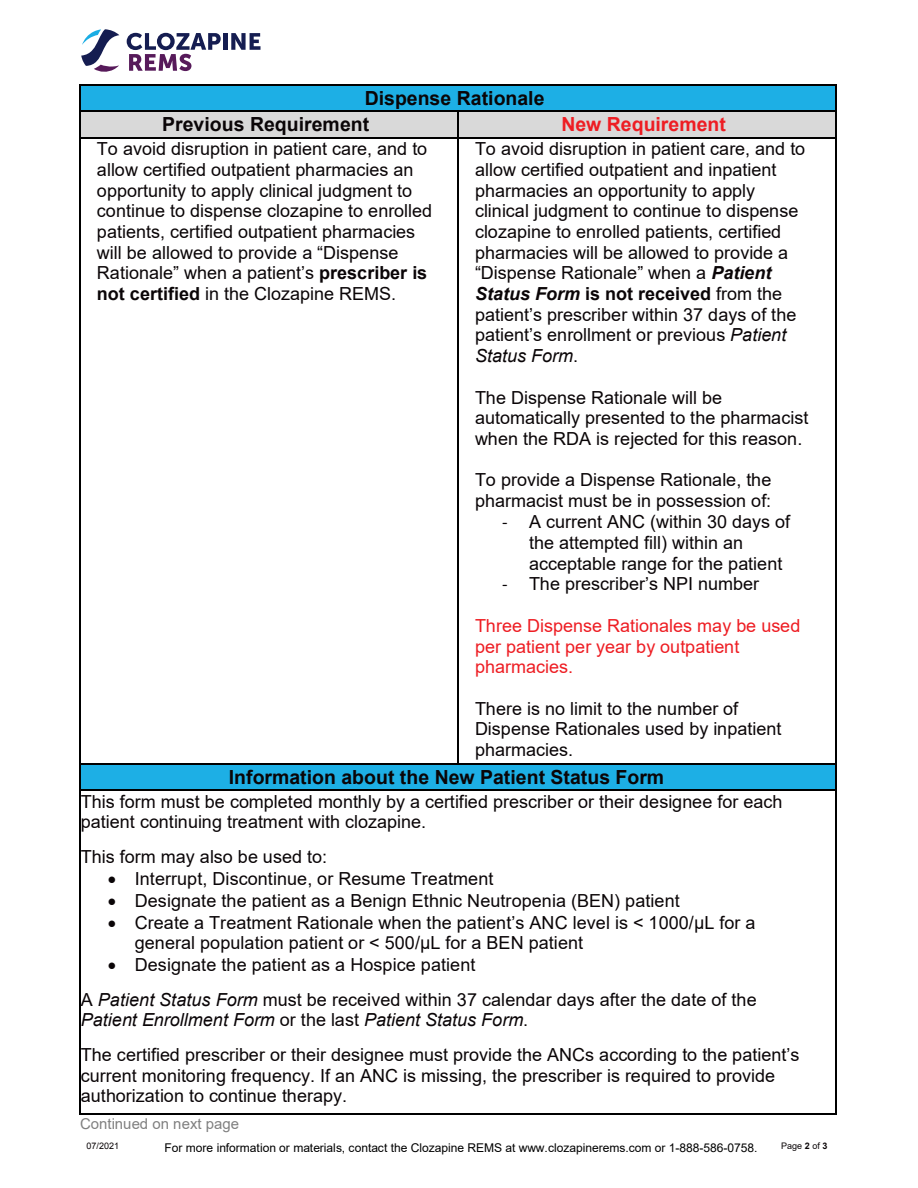
<style>
.page{position:relative;width:918px;height:1188px;background:#fff}
.page>*{position:absolute;margin:0;border:0;box-sizing:border-box;transform-origin:0 0}
.t1{font:700 19.5px/26.4px "Arial";color:#0a0507}
.t2{font:700 19.5px "Arial";color:#ee1d23}
.t3{font:18px/20.7px "Arial";letter-spacing:.005em;color:#0a0507}
.t4{font:18px/20.7px "Arial";letter-spacing:.005em;color:#ee1d23}
.t5{font:15px "Arial";color:#808080}
.t6{font:12px "Arial";letter-spacing:-.005em;color:#000}
.t7{font:9px "Arial";color:#0a0507}
.s1{font-weight:700}
.s2{font-weight:700;font-style:italic}
.s3{font-style:italic}
.s4{font-family:"Calibri"}
.s5{font-style:inherit}
</style>
<div class="page">
<hr style="left:223px;top:33px;width:4px;height:17px;background:#151d51">
<svg style="left:231px;top:33px;width:30px;height:17px"></svg>
<svg style="left:127px;top:33px;width:94px;height:38px"></svg>
<svg style="left:81px;top:29px;width:38px;height:43px"></svg>
<svg style="left:81px;top:85px;width:754px;height:25px;background:#0e5772"></svg>
<div style="left:81px;top:86px;width:754px;height:23px;background:#1dafe5"></div>
<hr style="left:81px;top:84px;width:754px;height:1px;background:#000">
<hr style="left:79px;top:85px;width:2px;height:25px;background:#000">
<hr style="left:835px;top:85px;width:2px;height:25px;background:#000">
<div style="left:81px;top:111px;width:376px;height:26px;background:#d9d9d9"></div>
<div style="left:459px;top:111px;width:376px;height:26px;background:#d9d9d9"></div>
<hr style="left:81px;top:110px;width:376px;height:1px;background:#000">
<hr style="left:459px;top:110px;width:376px;height:1px;background:#000">
<hr style="left:79px;top:111px;width:2px;height:26px;background:#000">
<hr style="left:457px;top:111px;width:2px;height:26px;background:#000">
<hr style="left:835px;top:111px;width:2px;height:26px;background:#000">
<hr style="left:81px;top:137px;width:376px;height:1px;background:#000">
<hr style="left:459px;top:137px;width:376px;height:1px;background:#000">
<hr style="left:79px;top:138px;width:2px;height:625px;background:#000">
<hr style="left:457px;top:138px;width:2px;height:625px;background:#000">
<hr style="left:835px;top:138px;width:2px;height:625px;background:#000">
<div style="left:81px;top:765px;width:754px;height:24px;background:#1dafe5"></div>
<hr style="left:81px;top:763px;width:376px;height:2px;background:#000">
<hr style="left:459px;top:763px;width:376px;height:2px;background:#000">
<hr style="left:79px;top:765px;width:2px;height:24px;background:#000">
<hr style="left:835px;top:765px;width:2px;height:24px;background:#000">
<hr style="left:81px;top:789px;width:754px;height:2px;background:#000">
<hr style="left:79px;top:791px;width:2px;height:322px;background:#000">
<hr style="left:835px;top:791px;width:2px;height:322px;background:#000">
<hr style="left:82px;top:1113px;width:753px;height:2px;background:#000">
<p class="t1" style="left:162px;top:85px;width:384px;text-indent:203px">Dispense Rationale<br>Previous Requirement</p>
<p class="t2" style="left:561px;top:111px;width:166px">New Requirement</p>
<p class="t3" style="left:97px;top:138px;width:337px">To avoid disruption in patient care, and to allow certified outpatient pharmacies an opportunity to apply clinical judgment to continue to dispense clozapine to enrolled patients, certified outpatient pharmacies will be allowed to provide a “Dispense Rationale” when a patient’s <span class="s1">prescriber is not certified</span> in the Clozapine REMS.</p>
<p class="t3" style="left:475px;top:138px;width:332px">To avoid disruption in patient care, and to allow certified outpatient and inpatient pharmacies an opportunity to apply clinical judgment to continue to dispense clozapine to enrolled patients, certified pharmacies will be allowed to provide a “Dispense Rationale” when a <span class="s2">Patient Status Form</span> <span class="s1">is not received</span> from the patient’s prescriber within 37 days of the patient’s enrollment or previous <span class="s3">Patient Status Form</span>.</p>
<p class="t3" style="left:475px;top:387px;width:335px">The Dispense Rationale will be automatically presented to the pharmacist when the RDA is rejected for this reason.</p>
<p class="t3" style="left:475px;top:470px;width:298px">To provide a Dispense Rationale, the pharmacist must be in possession of:</p>
<p class="t3" style="left:529px;top:511px;width:263px;text-indent:-27px"><span class="s4">-</span> A current ANC (within 30 days of the attempted fill) within an acceptable range for the patient</p>
<p class="t3" style="left:502px;top:574px;width:259px"><span class="s4">-</span> The prescriber’s NPI number</p>
<p class="t4" style="left:475px;top:615px;width:327px">Three Dispense Rationales may be used per patient per year by outpatient pharmacies.</p>
<p class="t3" style="left:475px;top:698px;width:308px">There is no limit to the number of<br>Dispense Rationales used by inpatient pharmacies.</p>
<p class="t1" style="left:229px;top:764px;width:437px">Information about the New Patient Status Form</p>
<p class="t3" style="left:81px;top:791px;width:703px">This form must be completed monthly by a certified prescriber or their designee for each patient continuing treatment with clozapine.</p>
<p class="t3" style="left:81px;top:846px;width:248px">This form may also be used to:</p>
<p class="t3" style="left:108px;top:868px;width:387px">• Interrupt, Discontinue, or Resume Treatment</p>
<p class="t3" style="left:108px;top:890px;width:574px">• Designate the patient as a Benign Ethnic Neutropenia <span class="s5">(BEN)</span> patient</p>
<p class="t3" style="left:135px;top:912px;width:622px;text-indent:-27px">• Create a Treatment Rationale when the patient’s ANC level is &lt; 1000/µL for a general population patient or &lt; 500/µL for a BEN patient</p>
<p class="t3" style="left:81px;top:947px;width:677px;line-height:34.7px;text-indent:27px">• Designate the patient as a Hospice patient<br>A <span class="s3">Patient Status Form</span> must be received within 37 calendar days after the date of the</p>
<p class="t3" style="left:81px;top:1003px;width:720px;line-height:34.3px"><span class="s3">Patient Enrollment Form</span> or the last <span class="s3">Patient Status Form</span>.<br>The certified prescriber or their designee must provide the ANCs according to the patient’s</p>
<p class="t3" style="left:81px;top:1065px;width:696px">current monitoring frequency. If an ANC is missing, the prescriber is required to provide authorization to continue therapy.</p>
<p class="t5" style="left:80px;top:1113px;width:161px">Continued on next page</p>
<p class="t7" style="left:87px;top:1140px;width:34px">07/2021</p>
<p class="t6" style="left:164px;top:1139px;width:594px">For more information or materials, contact the Clozapine REMS at www.clozapinerems.com or 1-888-586-0758.</p>
<p class="t7" style="left:781px;top:1139px;width:48px">Page <span class="s1">2</span> of <span class="s1">3</span></p>
</div>
